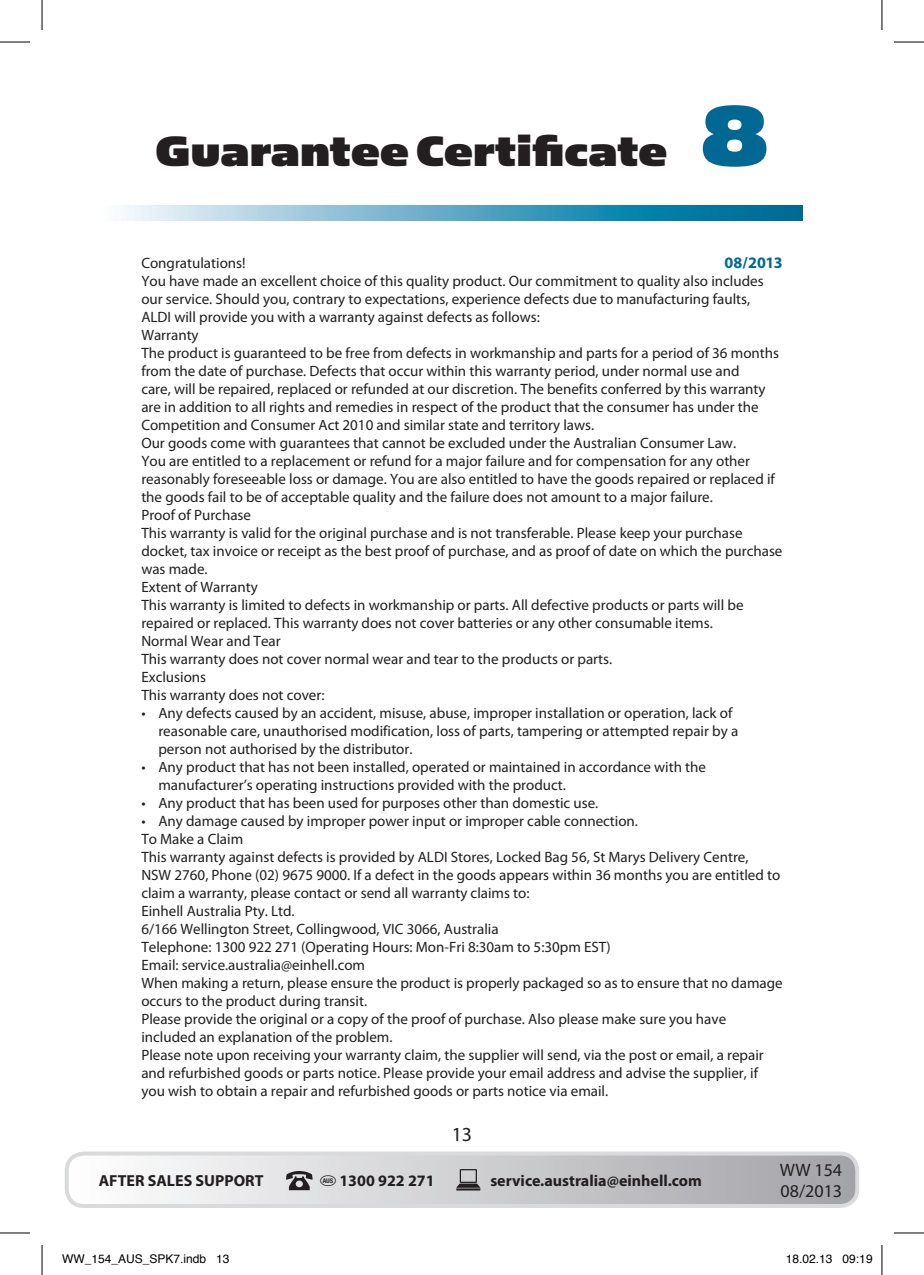
<style>
.page{position:relative;width:924px;height:1275px;background:#fff}
.page>*{position:absolute;margin:0;border:0;box-sizing:border-box;transform-origin:0 0}
.t1{font:48px "Simian Text Gorilla";letter-spacing:.005em;color:#231f20}
.t2{font:20px "Myriad Pro";color:#231f20}
.t3{font:18px/21.6px "Myriad Pro";color:#231f20}
.t4{font:700 16px "Myriad Pro";color:#231f20}
.t5{font:700 16px "Myriad Pro";letter-spacing:-.01em;color:#006893}
.t6{font:15px/18px "Myriad Pro";color:#231f20}
.t7{font:12px "Helvetica";color:#000}
.s1{font-size:96px;color:#006893}
</style>
<div class="page">
<svg style="left:124px;top:205px;width:678px;height:16px;background:#5fa9c6"></svg>
<div style="left:65px;top:1151px;width:793px;height:57px;border:4px solid #d9dadc;border-radius:17px"></div>
<svg style="left:67px;top:1153px;width:789px;height:53px"></svg>
<hr style="left:0;top:42px;width:30px;height:1px;background:#000">
<hr style="left:893px;top:42px;width:30px;height:1px;background:#000">
<hr style="left:0;top:1232px;width:30px;height:1px;background:#000">
<hr style="left:893px;top:1232px;width:30px;height:1px;background:#000">
<hr style="left:42px;top:0;width:1px;height:30px;background:#000">
<hr style="left:42px;top:1245px;width:1px;height:30px;background:#000">
<hr style="left:881px;top:0;width:1px;height:30px;background:#000">
<hr style="left:881px;top:1245px;width:1px;height:30px;background:#000">
<h1 class="t1" style="left:155px;top:124px;width:614px">Guarantee Certificate <span class="s1">8</span></h1>
<p class="t6" style="left:141px;top:254px;width:642px">Congratulations!<br>You have made an excellent choice of this quality product. Our commitment to quality also includes our service. Should you, contrary to expectations, experience defects due to manufacturing faults, ALDI will provide you with a warranty against defects as follows:<br>Warranty<br>The product is guaranteed to be free from defects in workmanship and parts for a period of 36 months from the date of purchase. Defects that occur within this warranty period, under normal use and<br>care, will be repaired, replaced or refunded at our discretion. The benefits conferred by this warranty are in addition to all rights and remedies in respect of the product that the consumer has under the Competition and Consumer Act 2010 and similar state and territory laws.<br>Our goods come with guarantees that cannot be excluded under the Australian Consumer Law.<br>You are entitled to a replacement or refund for a major failure and for compensation for any other reasonably foreseeable loss or damage. You are also entitled to have the goods repaired or replaced if the goods fail to be of acceptable quality and the failure does not amount to a major failure.<br>Proof of Purchase<br>This warranty is valid for the original purchase and is not transferable. Please keep your purchase docket, tax invoice or receipt as the best proof of purchase, and as proof of date on which the purchase was made.<br>Extent of Warranty<br>This warranty is limited to defects in workmanship or parts. All defective products or parts will be repaired or replaced. This warranty does not cover batteries or any other consumable items.<br>Normal Wear and Tear<br>This warranty does not cover normal wear and tear to the products or parts.<br>Exclusions<br>This warranty does not cover:</p>
<p class="t6" style="left:158px;top:704px;width:581px;text-indent:-17px">• Any defects caused by an accident, misuse, abuse, improper installation or operation, lack of reasonable care, unauthorised modification, loss of parts, tampering or attempted repair by a person not authorised by the distributor.</p>
<p class="t6" style="left:158px;top:758px;width:549px;text-indent:-17px">• Any product that has not been installed, operated or maintained in accordance with the manufacturer’s operating instructions provided with the product.</p>
<p class="t6" style="left:141px;top:794px;width:458px">• Any product that has been used for purposes other than domestic use.</p>
<p class="t6" style="left:141px;top:812px;width:642px">• Any damage caused by improper power input or improper cable connection.<br>To Make a Claim<br>This warranty against defects is provided by ALDI Stores, Locked Bag 56, St Marys Delivery Centre,<br>NSW 2760, Phone (02) 9675 9000. If a defect in the goods appears within 36 months you are entitled to claim a warranty, please contact or send all warranty claims to:<br>Einhell Australia Pty. Ltd.<br>6/166 Wellington Street, Collingwood, VIC 3066, Australia<br>Telephone: 1300 922 271 (Operating Hours: Mon-Fri 8:30am to 5:30pm EST)<br>Email: service.australia@einhell.com<br>When making a return, please ensure the product is properly packaged so as to ensure that no damage occurs to the product during transit.<br>Please provide the original or a copy of the proof of purchase. Also please make sure you have included an explanation of the problem.<br>Please note upon receiving your warranty claim, the supplier will send, via the post or email, a repair and refurbished goods or parts notice. Please provide your email address and advise the supplier, if you wish to obtain a repair and refurbished goods or parts notice via email.</p>
<p class="t5" style="left:724px;top:254px;width:60px">08/2013</p>
<h2 class="t2" style="left:451px;top:1123px;width:22px">13</h2>
<p class="t4" style="left:99px;top:1171px;width:166px">AFTER SALES SUPPORT</p>
<p class="t4" style="left:320px;top:1171px;width:116px"><sup>d</sup> 1300 922 271</p>
<p class="t4" style="left:490px;top:1171px;width:213px">service.australia@einhell.com</p>
<p class="t3" style="left:779px;top:1159px;width:64px">WW 154<br>08/2013</p>
<p class="t7" style="left:62px;top:1249px;width:169px">WW_154_AUS_SPK7.indb 13</p>
<p class="t7" style="left:785px;top:1249px;width:88px">18.02.13 09:19</p>
</div>
